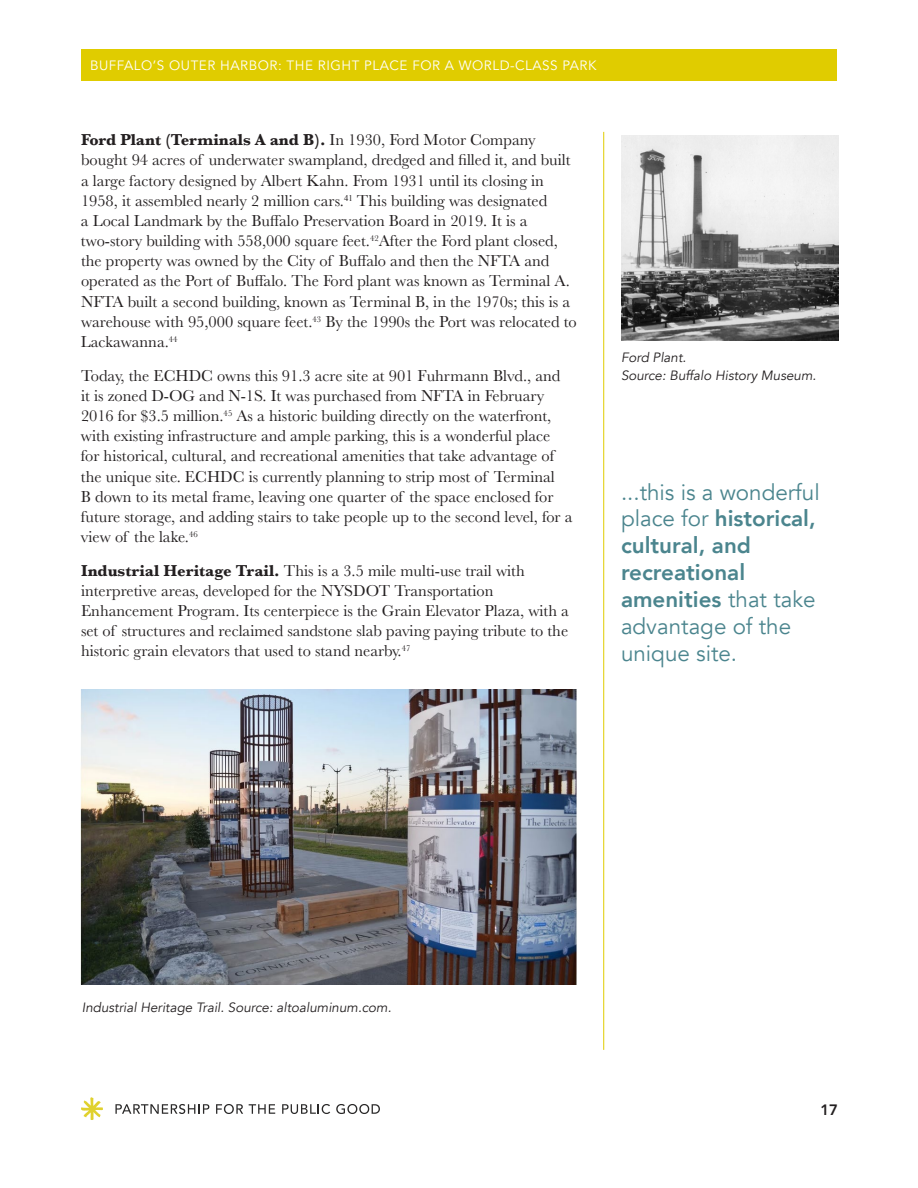
<style>
.page{position:relative;width:918px;height:1188px;background:#fff}
.page>*{position:absolute;margin:0;border:0;box-sizing:border-box;transform-origin:0 0}
.t1{font:22.35px/26.8px "Avenir";color:#4b858e}
.t2{font:16.5px/20.1px "Baskerville";color:#231f20}
.t3{font:800 15px "Avenir LT Std";color:#231f20}
.t4{font:italic 13.5px/18px "Avenir";color:#231f20}
.t5{font:13.5px "Avenir LT Std";letter-spacing:.04em;color:#fff}
.s1{font-weight:700}
.s2{font-weight:800}
</style>
<div class="page">
<div style="left:81px;top:50px;width:756px;height:31px;background:#e0cc00"></div>
<svg style="left:115px;top:1104px;width:94px;height:10px"></svg>
<svg style="left:216px;top:1104px;width:27px;height:10px"></svg>
<svg style="left:249px;top:1104px;width:26px;height:10px"></svg>
<svg style="left:282px;top:1104px;width:48px;height:10px"></svg>
<svg style="left:336px;top:1104px;width:44px;height:10px"></svg>
<svg style="left:81px;top:1097px;width:22px;height:23px"></svg>
<hr style="left:603px;top:132px;width:1px;height:918px;background:#e0cc00">
<img style="left:621px;top:135px;width:217px;height:205px">
<img style="left:81px;top:689px;width:496px;height:296px">
<p class="t5" style="left:90px;top:58px;width:508px">BUFFALO’S OUTER HARBOR: THE RIGHT PLACE FOR A WORLD-CLASS PARK</p>
<p class="t2" style="left:81px;top:130px;width:497px"><span class="s1">Ford Plant (Terminals A and B).</span> In 1930, Ford Motor Company bought 94 acres of underwater swampland, dredged and filled it, and built a large factory designed by Albert Kahn. From 1931 until its closing in 1958, it assembled nearly 2 million cars.<sup>41</sup> This building was designated<br>a Local Landmark by the Buffalo Preservation Board in 2019. It is a two-story building with 558,000 square feet.<sup>42</sup>After the Ford plant closed, the property was owned by the City of Buffalo and then the NFTA and operated as the Port of Buffalo. The Ford plant was known as Terminal A.<br>NFTA built a second building, known as Terminal B, in the 1970s; this is a warehouse with 95,000 square feet.<sup>43</sup> By the 1990s the Port was relocated to Lackawanna.<sup>44</sup></p>
<p class="t2" style="left:81px;top:366px;width:493px">Today, the ECHDC owns this 91.3 acre site at 901 Fuhrmann Blvd., and it is zoned D-OG and N-1S. It was purchased from NFTA in February 2016 for $3.5 million.<sup>45</sup> As a historic building directly on the waterfront, with existing infrastructure and ample parking, this is a wonderful place for historical, cultural, and recreational amenities that take advantage of the unique site. ECHDC is currently planning to strip most of Terminal<br>B down to its metal frame, leaving one quarter of the space enclosed for future storage, and adding stairs to take people up to the second level, for a view of the lake.<sup>46</sup></p>
<p class="t2" style="left:81px;top:561px;width:489px"><span class="s1">Industrial Heritage Trail.</span> This is a 3.5 mile multi-use trail with interpretive areas, developed for the NYSDOT Transportation Enhancement Program. Its centerpiece is the Grain Elevator Plaza, with a set of structures and reclaimed sandstone slab paving paying tribute to the historic grain elevators that used to stand nearby.<sup>47</sup></p>
<p class="t4" style="left:621px;top:349px;width:197px">Ford Plant.<br>Source: Buffalo History Museum.</p>
<h1 class="t1" style="left:621px;top:479px;width:200px">...this is a wonderful place for <span class="s2">historical, cultural, and recreational amenities</span> that take advantage of the unique site.</h1>
<p class="t4" style="left:82px;top:998px;width:311px">Industrial Heritage Trail. Source: altoaluminum.com.</p>
<p class="t3" style="left:820px;top:1101px;width:19px">17</p>
</div>
